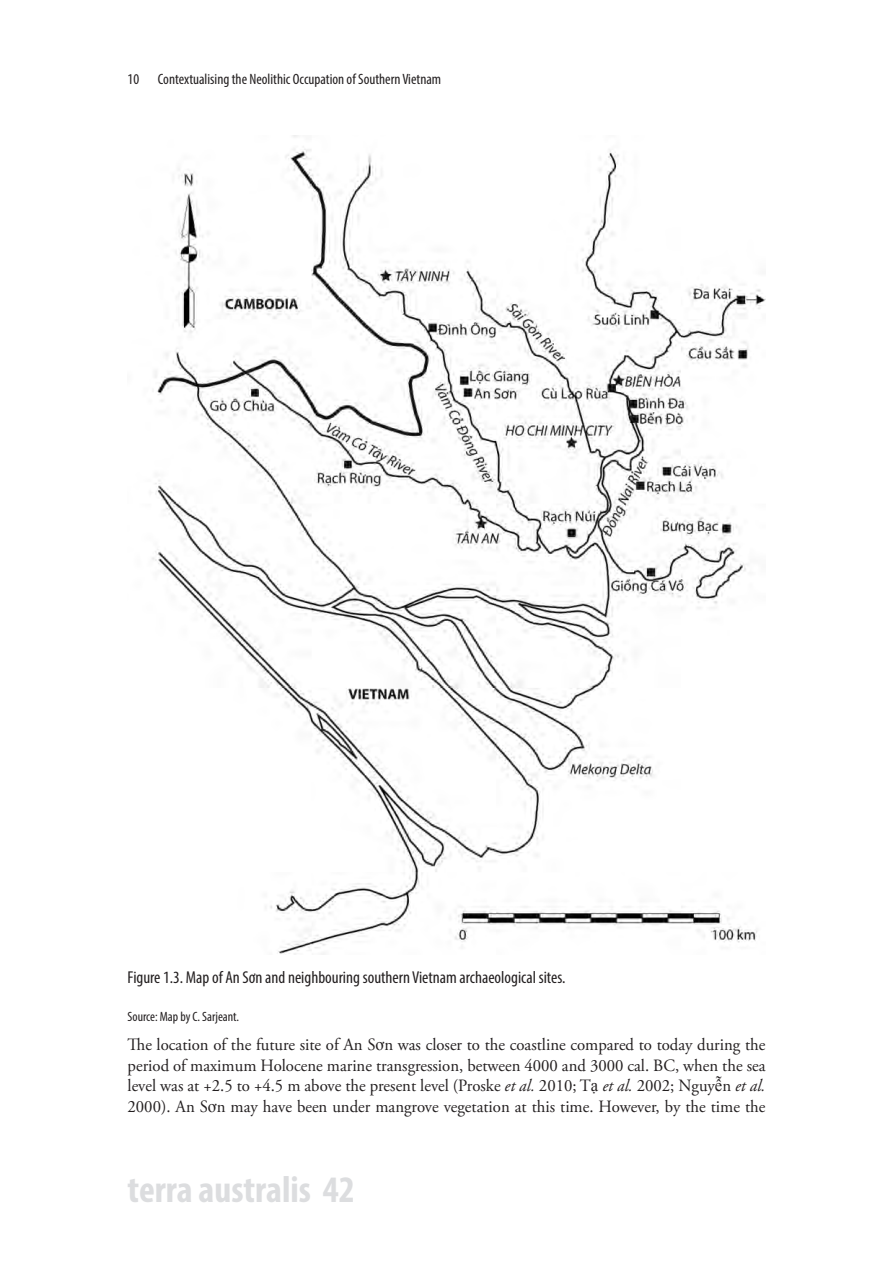
<style>
.page{position:relative;width:893px;height:1263px;background:#fff}
.page>*{position:absolute;margin:0;border:0;box-sizing:border-box;transform-origin:0 0}
.t1{font:700 condensed 37.5px "Myriad Pro";color:#dcdddf}
.Body_Text_No_Indent{font:17.25px/20.7px "Adobe Garamond Pro";color:#231f20;text-align:justify}
.Figure_Title{font:condensed 17.25px "Myriad Pro";color:#231f20}
.t2{font:condensed 15px "Myriad Pro";color:#231f20}
.Source{font:condensed 13.5px "Myriad Pro";color:#231f20}
.s1{font-family:"Times New Roman"}
.s2{font-style:italic}
</style>
<div class="page">
<img style="left:152px;top:135px;width:613px;height:820px">
<p class="t2" style="left:128px;top:70px;width:13px">10</p>
<p class="t2" style="left:158px;top:70px;width:285px">Contextualising the Neolithic Occupation of Southern Vietnam</p>
<p class="Figure_Title" style="left:128px;top:967px;width:439px">Figure 1.3. Map of An Sơn and neighbouring southern Vietnam archaeological sites.</p>
<p class="Source" style="left:128px;top:1008px;width:113px">Source: Map by C. Sarjeant.</p>
<p class="Body_Text_No_Indent" style="left:128px;top:1035px;width:639px">The location of the future site of An S<span class="s1">ơ</span>n was closer to the coastline compared to today during the period of maximum Holocene marine transgression, between 4000 and 3000 cal. BC, when the sea level was at +2.5 to +4.5 m above the present level (Proske <span class="s2">et al.</span> 2010; T<span class="s1">ạ</span> <span class="s2">et al.</span> 2002; Nguy<span class="s1">ễ</span>n <span class="s2">et al.<br></span>2000). An S<span class="s1">ơ</span>n may have been under mangrove vegetation at this time. However, by the time the</p>
<h1 class="t1" style="left:128px;top:1166px;width:229px">terra australis 42</h1>
</div>
